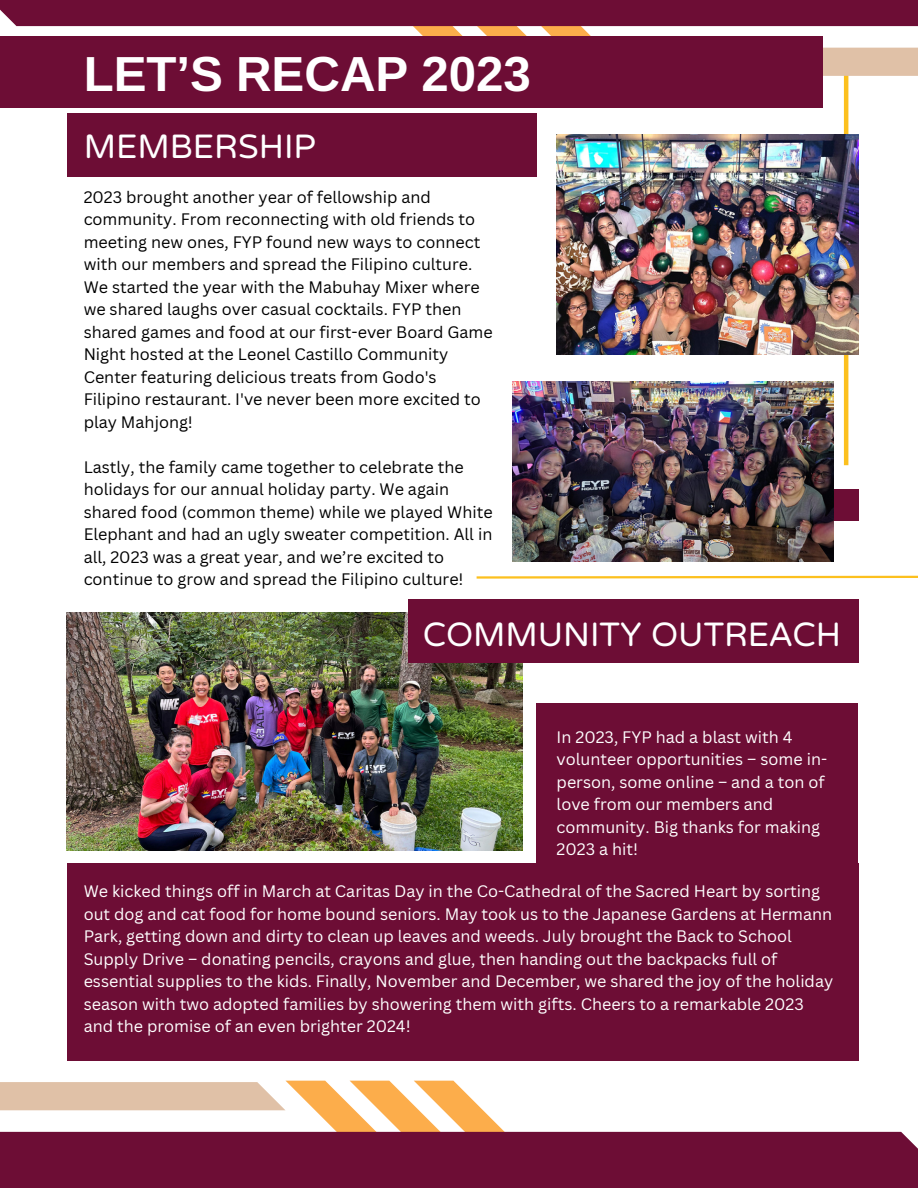
<style>
.page{position:relative;width:918px;height:1188px;background:#fff}
.page>*{position:absolute;margin:0;border:0;box-sizing:border-box;transform-origin:0 0}
.t1{font:49.2px "Ramabhadra";color:#fff}
.t2{font:41.85px "NTR";color:#fff}
.t3{font:16.2px/22.5px "Canva Sans";color:#000}
.t4{font:16.2px/22.5px "Canva Sans";color:#fff}
</style>
<div class="page">
<hr style="left:844px;top:72px;width:4px;height:393px;background:#fcc01e">
<svg style="left:0;top:0;width:918px;height:77px"></svg>
<div style="left:0;top:36px;width:823px;height:72px;background:#6d0d35"></div>
<img style="left:557px;top:135px;width:301px;height:219px">
<svg style="left:0;top:1081px;width:561px;height:51px"></svg>
<div style="left:0;top:1132px;width:918px;height:56px;background:#6d0d35"></div>
<div style="left:808px;top:489px;width:50px;height:32px;background:#6d0d35"></div>
<img style="left:67px;top:613px;width:455px;height:237px">
<svg style="left:476px;top:575px;width:442px;height:4px"></svg>
<div style="left:67px;top:113px;width:470px;height:63px;background:#6d0d35"></div>
<div style="left:408px;top:600px;width:450px;height:63px;background:#6d0d35"></div>
<img style="left:513px;top:381px;width:320px;height:180px">
<div style="left:537px;top:703px;width:321px;height:222px;background:#6d0d35"></div>
<div style="left:67px;top:864px;width:791px;height:197px;background:#6d0d35"></div>
<p class="t1" style="left:84px;top:45px;width:449px">LET’S RECAP 2023</p>
<p class="t2" style="left:84px;top:119px;width:234px">MEMBERSHIP</p>
<h1 class="t3" style="left:84px;top:185px;width:411px">2023 brought another year of fellowship and community. From reconnecting with old friends to meeting new ones, FYP found new ways to connect with our members and spread the Filipino culture.<br>We started the year with the Mabuhay Mixer where we shared laughs over casual cocktails. FYP then shared games and food at our first-ever Board Game Night hosted at the Leonel Castillo Community Center featuring delicious treats from Godo's Filipino restaurant. I've never been more excited to play Mahjong!</h1>
<h2 class="t3" style="left:84px;top:455px;width:410px">Lastly, the family came together to celebrate the holidays for our annual holiday party. We again shared food (common theme) while we played White Elephant and had an ugly sweater competition. All in all, 2023 was a great year, and we’re excited to continue to grow and spread the Filipino culture!</h2>
<p class="t2" style="left:423px;top:607px;width:420px">COMMUNITY OUTREACH</p>
<h2 class="t4" style="left:557px;top:725px;width:272px">In 2023, FYP had a blast with 4 volunteer opportunities – some in&shy;person, some online – and a ton of love from our members and community. Big thanks for making<br>2023 a hit!</h2>
<p class="t4" style="left:84px;top:880px;width:751px">We kicked things off in March at Caritas Day in the Co-Cathedral of the Sacred Heart by sorting out dog and cat food for home bound seniors. May took us to the Japanese Gardens at Hermann Park, getting down and dirty to clean up leaves and weeds. July brought the Back to School Supply Drive – donating pencils, crayons and glue, then handing out the backpacks full of essential supplies to the kids. Finally, November and December, we shared the joy of the holiday season with two adopted families by showering them with gifts. Cheers to a remarkable 2023 and the promise of an even brighter 2024!</p>
</div>
